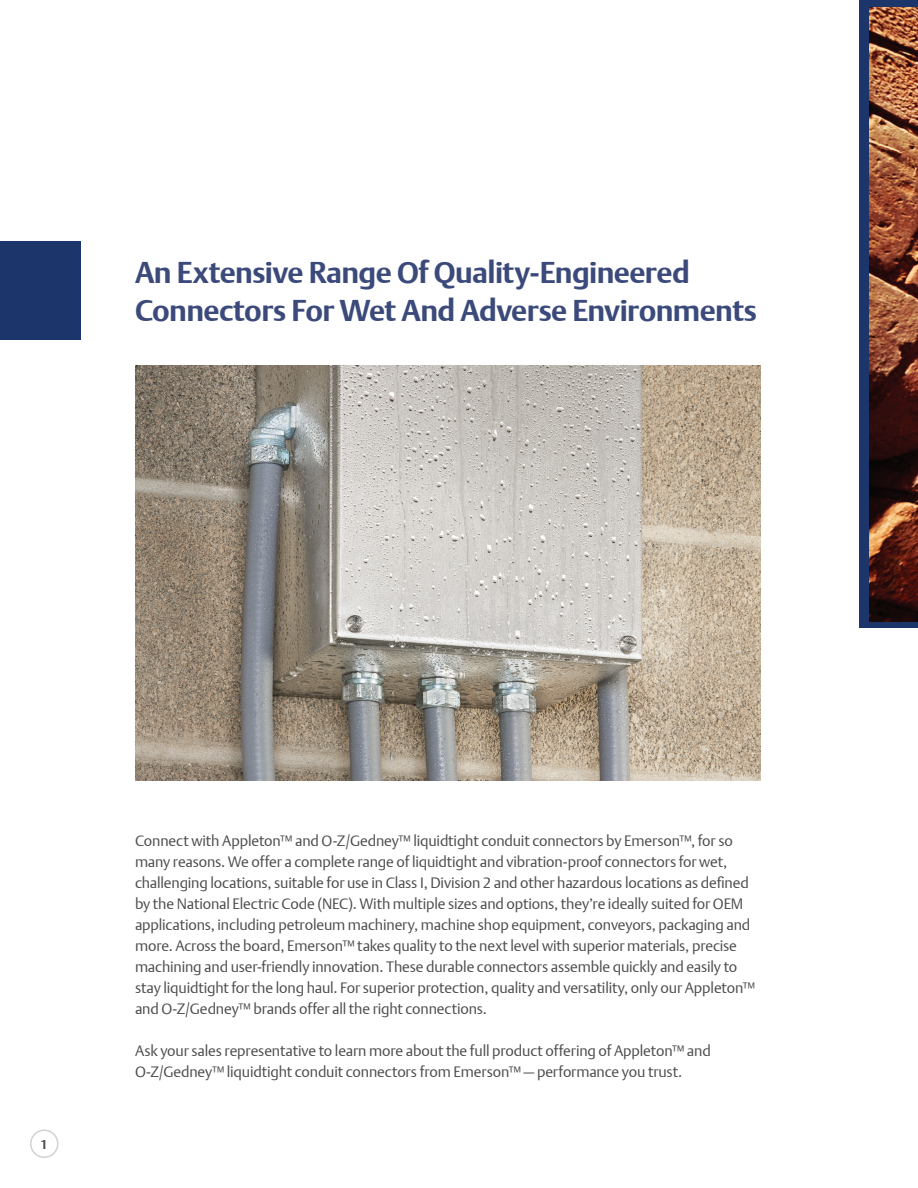
<style>
.page{position:relative;width:918px;height:1188px;background:#fff}
.page>*{position:absolute;margin:0;border:0;box-sizing:border-box;transform-origin:0 0}
.t1{font:700 30px/37.5px "DTL Argo T";letter-spacing:-.02em;color:#3b4a7a}
.t2{font:15px/21px "DTL Argo T Light";letter-spacing:-.01em;color:#4b4c4d}
.t3{font:700 12.75px "DTL Argo T";color:#4b4c4d}
</style>
<div class="page">
<div style="left:30px;top:1130px;width:28px;height:28px;border:2px solid #d1d2d4;border-radius:50%"></div>
<img style="left:135px;top:365px;width:625px;height:416px">
<div style="left:0;top:241px;width:81px;height:98px;background:#1c366c"></div>
<div style="left:860px;top:0;width:58px;height:628px;background:#1c366c"></div>
<img style="left:870px;top:8px;width:48px;height:613px">
<h1 class="t1" style="left:135px;top:254px;width:623px">An Extensive Range Of Quality-Engineered<br>Connectors For Wet And Adverse Environments</h1>
<p class="t3" style="left:41px;top:1137px;width:9px">1</p>
<p class="t2" style="left:135px;top:831px;width:622px">Connect with Appleton™ and O-Z/Gedney™ liquidtight conduit connectors by Emerson™, for so many reasons. We offer a complete range of liquidtight and vibration-proof connectors for wet, challenging locations, suitable for use in Class I, Division 2 and other hazardous locations as defined by the National Electric Code (NEC). With multiple sizes and options, they’re ideally suited for OEM applications, including petroleum machinery, machine shop equipment, conveyors, packaging and more. Across the board, Emerson™ takes quality to the next level with superior materials, precise machining and user-friendly innovation. These durable connectors assemble quickly and easily to stay liquidtight for the long haul. For superior protection, quality and versatility, only our Appleton™ and O-Z/Gedney™ brands offer all the right connections.</p>
<p class="t2" style="left:135px;top:1040px;width:577px">Ask your sales representative to learn more about the full product offering of Appleton™ and<br>O-Z/Gedney™ liquidtight conduit connectors from Emerson™ — performance you trust.</p>
</div>
